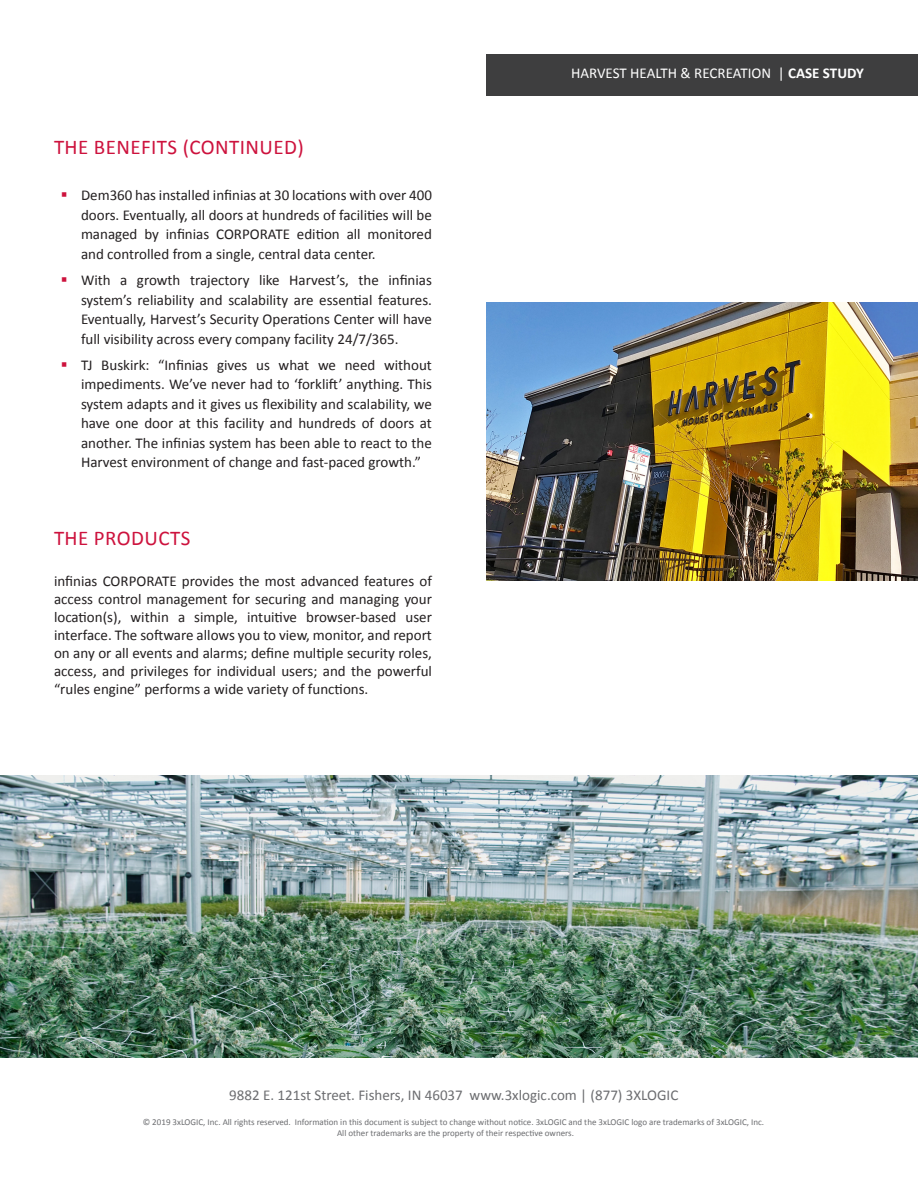
<style>
.page{position:relative;width:918px;height:1188px;background:#fff}
.page>*{position:absolute;margin:0;border:0;box-sizing:border-box;transform-origin:0 0}
.t1{font:21px "Calibri";letter-spacing:.02em;color:#cd123d}
.t2{font:15px/19.5px "Calibri";color:#231f20;text-align:justify}
.Copyright{font:15px "Calibri";color:#6c6d70}
.t3{font:15px "Calibri";color:#fff}
.Copyright-2{font:9px "Calibri";color:#6c6d70}
.s1{color:#cd123d}
.s2{font-weight:700}
</style>
<div class="page">
<div style="left:486px;top:54px;width:432px;height:41px;background:#3e3e3f"></div>
<img style="left:0;top:775px;width:918px;height:282px">
<img style="left:486px;top:302px;width:432px;height:279px">
<p class="t1" style="left:54px;top:132px;width:251px">THE BENEFITS (CONTINUED)</p>
<p class="t2" style="left:81px;top:185px;width:353px;text-indent:-20px"><span class="s1">▪</span> Dem360 has installed infinias at 30 locations with over 400 doors. Eventually, all doors at hundreds of facilities will be managed by infinias CORPORATE edition all monitored and controlled from a single, central data center.</p>
<p class="t2" style="left:81px;top:270px;width:353px;text-indent:-20px"><span class="s1">▪</span> With a growth trajectory like Harvest’s, the infinias system’s reliability and scalability are essential features.<br>Eventually, Harvest’s Security Operations Center will have full visibility across every company facility 24/7/365.</p>
<p class="t2" style="left:81px;top:355px;width:353px;text-indent:-20px"><span class="s1">▪</span> TJ Buskirk: “Infinias gives us what we need without impediments. We’ve never had to ‘forklift’ anything. This system adapts and it gives us flexibility and scalability, we have one door at this facility and hundreds of doors at another. The infinias system has been able to react to the Harvest environment of change and fast-paced growth.”</p>
<p class="t1" style="left:54px;top:524px;width:138px">THE PRODUCTS</p>
<p class="t2" style="left:54px;top:571px;width:380px;line-height:18px">infinias CORPORATE provides the most advanced features of access control management for securing and managing your location(s), within a simple, intuitive browser-based user interface. The software allows you to view, monitor, and report on any or all events and alarms; define multiple security roles, access, and privileges for individual users; and the powerful “rules engine” performs a wide variety of functions.</p>
<p class="t3" style="left:571px;top:63px;width:294px">HARVEST HEALTH &amp; RECREATION | <span class="s2">CASE STUDY</span></p>
<p class="Copyright" style="left:229px;top:1084px;width:451px">9882 E. 121st Street. Fishers, IN 46037 www.3xlogic.com | (877) 3XLOGIC</p>
<p class="Copyright-2" style="left:143px;top:1116px;width:623px">© 2019 3xLOGIC, Inc. All rights reserved. Information in this document is subject to change without notice. 3xLOGIC and the 3xLOGIC logo are trademarks of 3xLOGIC, Inc.</p>
<p class="Copyright-2" style="left:337px;top:1126px;width:238px">All other trademarks are the property of their respective owners.</p>
</div>
